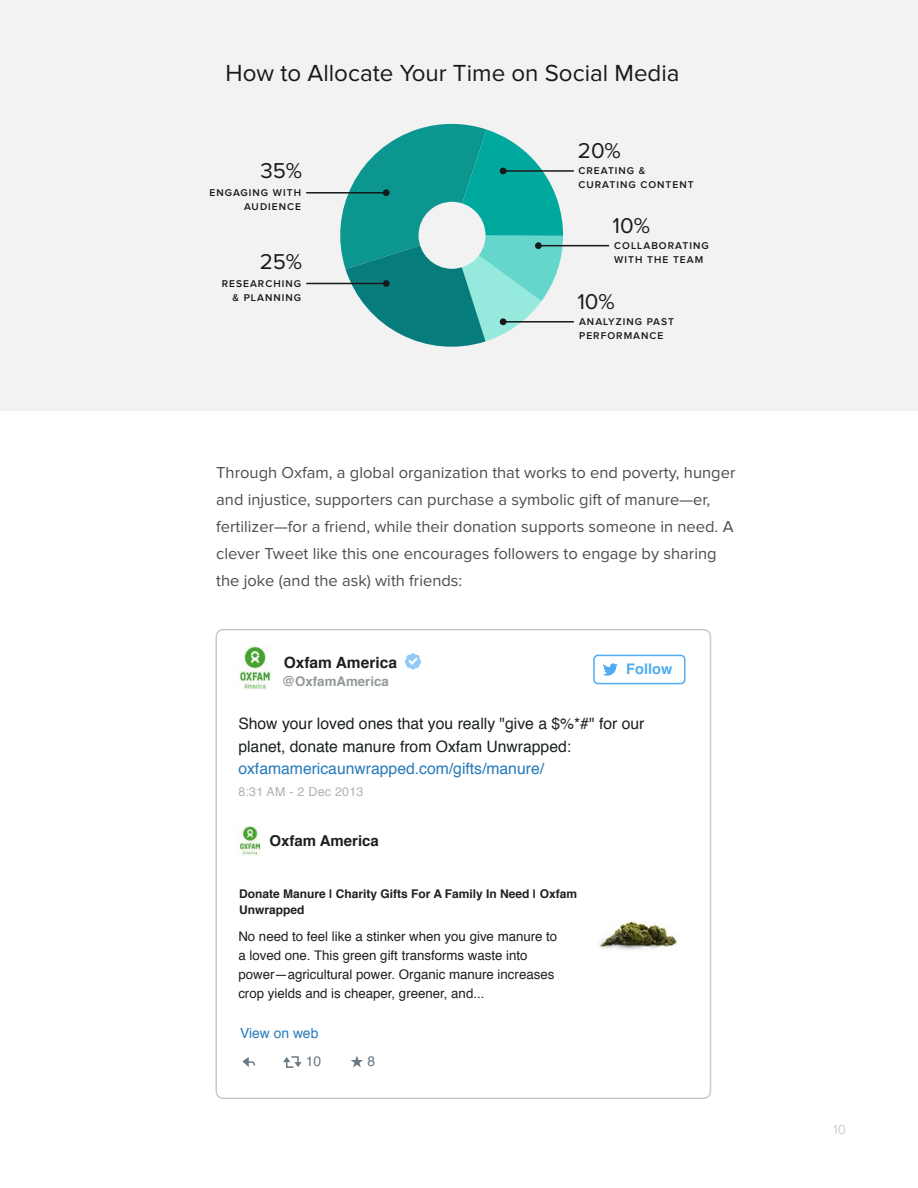
<style>
.page{position:relative;width:918px;height:1188px;background:#fff}
.page>*{position:absolute;margin:0;border:0;box-sizing:border-box;transform-origin:0 0}
.t1{font:24.15px "Proxima Nova";color:#19191a}
.t2{font:22.35px "Proxima Nova";color:#19191a}
.t3{font:16.5px/27px "Proxima Nova";color:#4d4d4d}
.t4{font:15.75px/22.2px "Helvetica";color:#1b2020}
.t5{font:15.75px "Helvetica";color:#257abb}
.t6{font:700 15.45px "Helvetica";color:#1c2022}
.t7{font:700 15px "Helvetica";color:#1c2022}
.t8{font:700 14.55px "Helvetica";color:#50abf1}
.t9{font:13.8px "Helvetica";color:#257abb}
.t10{font:13.8px "Helvetica";color:#697883}
.t11{font:13.5px "Proxima Nova";color:#cdcfd0}
.t12{font:700 13.35px "Helvetica";color:#939999}
.t13{font:13.2px/18.9px "Helvetica";color:#1c2022}
.t14{font:12.45px "Helvetica";letter-spacing:.02em;color:#b0b3b3}
.t15{font:700 12px/16px "Helvetica";color:#1c2022}
.t16{font:600 10.2px/14px "Proxima Nova";letter-spacing:.1em;color:#19191a}
</style>
<div class="page">
<div style="left:0;top:0;width:918px;height:410px;background:#f2f2f2"></div>
<svg style="left:327px;top:123px;width:236px;height:224px"></svg>
<div style="left:419px;top:202px;width:67px;height:67px;background:#f2f2f2;border-radius:50%"></div>
<hr style="left:306px;top:283px;width:80px;height:1px;background:#19191a">
<div style="left:383px;top:280px;width:7px;height:7px;background:#19191a;border-radius:50%"></div>
<hr style="left:306px;top:192px;width:80px;height:2px;background:#19191a">
<div style="left:383px;top:189px;width:7px;height:7px;background:#19191a;border-radius:50%"></div>
<hr style="left:503px;top:170px;width:71px;height:2px;background:#19191a">
<div style="left:500px;top:168px;width:7px;height:6px;background:#19191a;border-radius:50%"></div>
<hr style="left:503px;top:321px;width:71px;height:2px;background:#19191a">
<div style="left:500px;top:318px;width:7px;height:7px;background:#19191a;border-radius:50%"></div>
<hr style="left:538px;top:245px;width:71px;height:1px;background:#19191a">
<div style="left:535px;top:242px;width:7px;height:7px;background:#19191a;border-radius:50%"></div>
<div style="left:215px;top:629px;width:496px;height:470px;border:2px solid #c5ccd1;border-radius:7px"></div>
<svg style="left:405px;top:653px;width:16px;height:16px"></svg>
<div style="left:593px;top:655px;width:93px;height:29px;border:2px solid #50abf1;border-radius:4px"></div>
<svg style="left:603px;top:663px;width:15px;height:13px"></svg>
<svg style="left:242px;top:1057px;width:14px;height:10px"></svg>
<svg style="left:283px;top:1056px;width:19px;height:12px"></svg>
<svg style="left:351px;top:1055px;width:12px;height:12px"></svg>
<img style="left:239px;top:647px;width:32px;height:43px">
<img style="left:237px;top:826px;width:25px;height:29px">
<img style="left:598px;top:921px;width:79px;height:29px">
<h1 class="t1" style="left:226px;top:59px;width:456px">How to Allocate Your Time on Social Media</h1>
<h2 class="t2" style="left:260px;top:158px;width:43px">35%</h2>
<p class="t16" style="left:209px;top:186px;width:93px;text-align:right">ENGAGING WITH<br>AUDIENCE</p>
<h2 class="t2" style="left:260px;top:249px;width:44px">25%</h2>
<p class="t16" style="left:222px;top:277px;width:81px;text-align:right">RESEARCHING &amp; PLANNING</p>
<h2 class="t2" style="left:578px;top:138px;width:45px">20%</h2>
<p class="t16" style="left:578px;top:164px;width:117px">CREATING &amp;<br>CURATING CONTENT</p>
<h2 class="t2" style="left:613px;top:213px;width:39px">10%</h2>
<p class="t16" style="left:614px;top:239px;width:96px">COLLABORATING<br>WITH THE TEAM</p>
<h2 class="t2" style="left:577px;top:289px;width:39px">10%</h2>
<p class="t16" style="left:579px;top:315px;width:96px">ANALYZING PAST<br>PERFORMANCE</p>
<p class="t3" style="left:216px;top:460px;width:521px">Through Oxfam, a global organization that works to end poverty, hunger and injustice, supporters can purchase a symbolic gift of manure—er, fertilizer—for a friend, while their donation supports someone in need. A clever Tweet like this one encourages followers to engage by sharing the joke (and the ask) with friends:</p>
<p class="t6" style="left:284px;top:650px;width:115px">Oxfam America</p>
<p class="t12" style="left:282px;top:670px;width:108px">@OxfamAmerica</p>
<p class="t8" style="left:626px;top:657px;width:48px">Follow</p>
<p class="t4" style="left:238px;top:713px;width:408px">Show your loved ones that you really "give a $%*#" for our planet, donate manure from Oxfam Unwrapped:</p>
<p class="t5" style="left:238px;top:756px;width:307px">oxfamamericaunwrapped.com/gifts/manure/</p>
<p class="t14" style="left:238px;top:782px;width:127px">8:31 AM - 2 Dec 2013</p>
<p class="t7" style="left:269px;top:828px;width:111px">Oxfam America</p>
<p class="t15" style="left:239px;top:886px;width:339px">Donate Manure | Charity Gifts For A Family In Need | Oxfam<br>Unwrapped</p>
<p class="t13" style="left:238px;top:927px;width:320px">No need to feel like a stinker when you give manure to a loved one. This green gift transforms waste into power—agricultural power. Organic manure increases crop yields and is cheaper, greener, and...</p>
<p class="t9" style="left:240px;top:1022px;width:80px">View on web</p>
<p class="t10" style="left:306px;top:1051px;width:17px">10</p>
<p class="t10" style="left:367px;top:1051px;width:9px">8</p>
<p class="t11" style="left:833px;top:1122px;width:14px">10</p>
</div>
